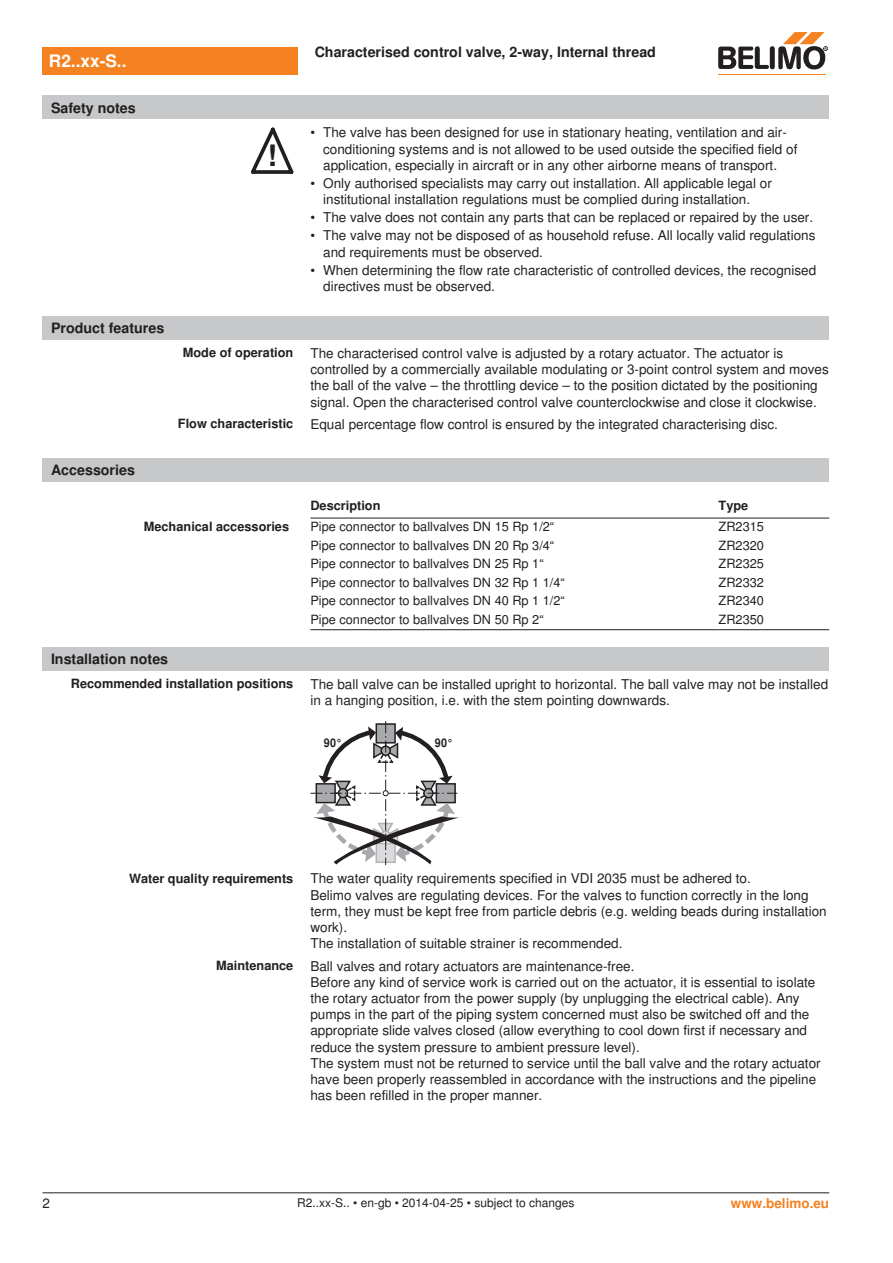
<style>
.page{position:relative;width:893px;height:1263px;background:#fff}
.page>*{position:absolute;margin:0;border:0;box-sizing:border-box;transform-origin:0 0}
.t1{font:700 29.55px "Nimbus Sans BEL";color:#231f20}
.t2{font:700 17.25px "Nimbus Sans BEL";color:#fff}
.t3{font:700 14.25px "Nimbus Sans BEL";color:#231f20}
.Bulletpoints_1_5mm_A{font:13.5px/16.2px "Nimbus Sans BEL";color:#231f20}
.Rechtsbündig_Footer{font:700 13.5px "Nimbus Sans BEL";color:#f58220}
.Tabellentext_1mm{font:12.75px "Nimbus Sans BEL";color:#231f20}
.Rechtsbündig{font:700 12.75px "Nimbus Sans BEL";color:#231f20}
.Tabellenkopf_rechtsb{font:700 12.75px "Nimbus Sans BEL";color:#231f20}
.Tabellenkopf{font:700 12.75px "Nimbus Sans BEL";color:#231f20}
.Footer_EU_center{font:12px "Nimbus Sans BEL";color:#231f20}
.t4{font:700 12px "Nimbus Sans BEL";color:#231f20;scale:.9 1}
</style>
<div class="page">
<svg style="left:251px;top:128px;width:42px;height:46px"></svg>
<div style="left:43px;top:316px;width:786px;height:24px;background:#c7c8ca"></div>
<div style="left:43px;top:458px;width:786px;height:24px;background:#c7c8ca"></div>
<hr style="left:310px;top:518px;width:409px;height:1px;background:#231f20">
<hr style="left:719px;top:518px;width:110px;height:1px;background:#231f20">
<hr style="left:310px;top:629px;width:409px;height:1px;background:#231f20">
<hr style="left:719px;top:629px;width:110px;height:1px;background:#231f20">
<div style="left:43px;top:647px;width:786px;height:23px;background:#c7c8ca"></div>
<svg style="left:310px;top:721px;width:149px;height:144px"></svg>
<div style="left:43px;top:47px;width:255px;height:27px;background:#f58220"></div>
<hr style="left:718px;top:74px;width:107px;height:1px;background:#f58220">
<svg style="left:718px;top:32px;width:110px;height:38px"></svg>
<div style="left:43px;top:96px;width:786px;height:23px;background:#c7c8ca"></div>
<hr style="left:43px;top:1192px;width:786px;height:1px;background:#231f20">
<p class="t2" style="left:49px;top:51px;width:79px">R2..xx-S..</p>
<p class="t3" style="left:51px;top:99px;width:86px">Safety notes</p>
<p class="t3" style="left:51px;top:320px;width:115px">Product features</p>
<p class="t3" style="left:51px;top:462px;width:85px">Accessories</p>
<p class="t1" style="left:267px;top:138px;width:11px">!</p>
<p class="t3" style="left:315px;top:44px;width:343px">Characterised control valve, 2-way, Internal thread</p>
<p class="Bulletpoints_1_5mm_A" style="left:323px;top:125px;width:476px;text-indent:-13px">• The valve has been designed for use in stationary heating, ventilation and air&shy;conditioning systems and is not allowed to be used outside the specified field of application, especially in aircraft or in any other airborne means of transport.</p>
<p class="Bulletpoints_1_5mm_A" style="left:323px;top:175px;width:450px;text-indent:-13px">• Only authorised specialists may carry out installation. All applicable legal or institutional installation regulations must be complied during installation.</p>
<p class="Bulletpoints_1_5mm_A" style="left:310px;top:210px;width:504px">• The valve does not contain any parts that can be replaced or repaired by the user.</p>
<p class="Bulletpoints_1_5mm_A" style="left:323px;top:228px;width:494px;text-indent:-13px">• The valve may not be disposed of as household refuse. All locally valid regulations and requirements must be observed.</p>
<p class="Bulletpoints_1_5mm_A" style="left:323px;top:262px;width:494px;text-indent:-13px">• When determining the flow rate characteristic of controlled devices, the recognised directives must be observed.</p>
<p class="Rechtsbündig" style="left:183px;top:345px;width:112px">Mode of operation</p>
<p class="Bulletpoints_1_5mm_A" style="left:310px;top:345px;width:520px">The characterised control valve is adjusted by a rotary actuator. The actuator is controlled by a commercially available modulating or 3-point control system and moves the ball of the valve – the throttling device – to the position dictated by the positioning signal. Open the characterised control valve counterclockwise and close it clockwise.</p>
<p class="Rechtsbündig" style="left:178px;top:416px;width:117px">Flow characteristic</p>
<p class="Bulletpoints_1_5mm_A" style="left:310px;top:416px;width:469px">Equal percentage flow control is ensured by the integrated characterising disc.</p>
<p class="Tabellenkopf" style="left:310px;top:498px;width:72px">Description</p>
<p class="Tabellenkopf" style="left:719px;top:498px;width:31px">Type</p>
<p class="Tabellenkopf_rechtsb" style="left:144px;top:519px;width:147px">Mechanical accessories</p>
<p class="Tabellentext_1mm" style="left:310px;top:519px;width:245px">Pipe connector to ballvalves DN 15 Rp 1/2“</p>
<p class="Tabellentext_1mm" style="left:719px;top:519px;width:47px">ZR2315</p>
<p class="Tabellentext_1mm" style="left:310px;top:537px;width:245px">Pipe connector to ballvalves DN 20 Rp 3/4“</p>
<p class="Tabellentext_1mm" style="left:719px;top:537px;width:47px">ZR2320</p>
<p class="Tabellentext_1mm" style="left:310px;top:556px;width:235px">Pipe connector to ballvalves DN 25 Rp 1“</p>
<p class="Tabellentext_1mm" style="left:719px;top:556px;width:47px">ZR2325</p>
<p class="Tabellentext_1mm" style="left:310px;top:574px;width:256px">Pipe connector to ballvalves DN 32 Rp 1 1/4“</p>
<p class="Tabellentext_1mm" style="left:719px;top:574px;width:47px">ZR2332</p>
<p class="Tabellentext_1mm" style="left:310px;top:593px;width:256px">Pipe connector to ballvalves DN 40 Rp 1 1/2“</p>
<p class="Tabellentext_1mm" style="left:719px;top:593px;width:47px">ZR2340</p>
<p class="Tabellentext_1mm" style="left:310px;top:611px;width:235px">Pipe connector to ballvalves DN 50 Rp 2“</p>
<p class="Tabellentext_1mm" style="left:719px;top:611px;width:47px">ZR2350</p>
<p class="t3" style="left:51px;top:650px;width:119px">Installation notes</p>
<p class="Rechtsbündig" style="left:71px;top:676px;width:224px">Recommended installation positions</p>
<p class="Bulletpoints_1_5mm_A" style="left:310px;top:676px;width:519px">The ball valve can be installed upright to horizontal. The ball valve may not be installed in a hanging position, i.e. with the stem pointing downwards.</p>
<p class="t4" style="left:324px;top:736px;width:22px">90°</p>
<p class="t4" style="left:435px;top:736px;width:22px">90°</p>
<p class="Rechtsbündig" style="left:129px;top:871px;width:166px">Water quality requirements</p>
<p class="Bulletpoints_1_5mm_A" style="left:310px;top:871px;width:442px">The water quality requirements specified in VDI 2035 must be adhered to.</p>
<p class="Bulletpoints_1_5mm_A" style="left:310px;top:887px;width:518px">Belimo valves are regulating devices. For the valves to function correctly in the long term, they must be kept free from particle debris (e.g. welding beads during installation work).</p>
<p class="Bulletpoints_1_5mm_A" style="left:310px;top:936px;width:314px">The installation of suitable strainer is recommended.</p>
<p class="Rechtsbündig" style="left:216px;top:958px;width:79px">Maintenance</p>
<p class="Bulletpoints_1_5mm_A" style="left:310px;top:958px;width:326px">Ball valves and rotary actuators are maintenance-free.</p>
<p class="Bulletpoints_1_5mm_A" style="left:310px;top:974px;width:506px">Before any kind of service work is carried out on the actuator, it is essential to isolate the rotary actuator from the power supply (by unplugging the electrical cable). Any pumps in the part of the piping system concerned must also be switched off and the appropriate slide valves closed (allow everything to cool down first if necessary and reduce the system pressure to ambient pressure level).</p>
<p class="Bulletpoints_1_5mm_A" style="left:310px;top:1055px;width:512px">The system must not be returned to service until the ball valve and the rotary actuator have been properly reassembled in accordance with the instructions and the pipeline has been refilled in the proper manner.</p>
<p class="Bulletpoints_1_5mm_A" style="left:43px;top:1196px;width:9px">2</p>
<p class="Footer_EU_center" style="left:297px;top:1196px;width:279px">R2..xx-S.. • en-gb • 2014-04-25 • subject to changes</p>
<p class="Rechtsbündig_Footer" style="left:731px;top:1195px;width:100px">www.belimo.eu</p>
</div>
